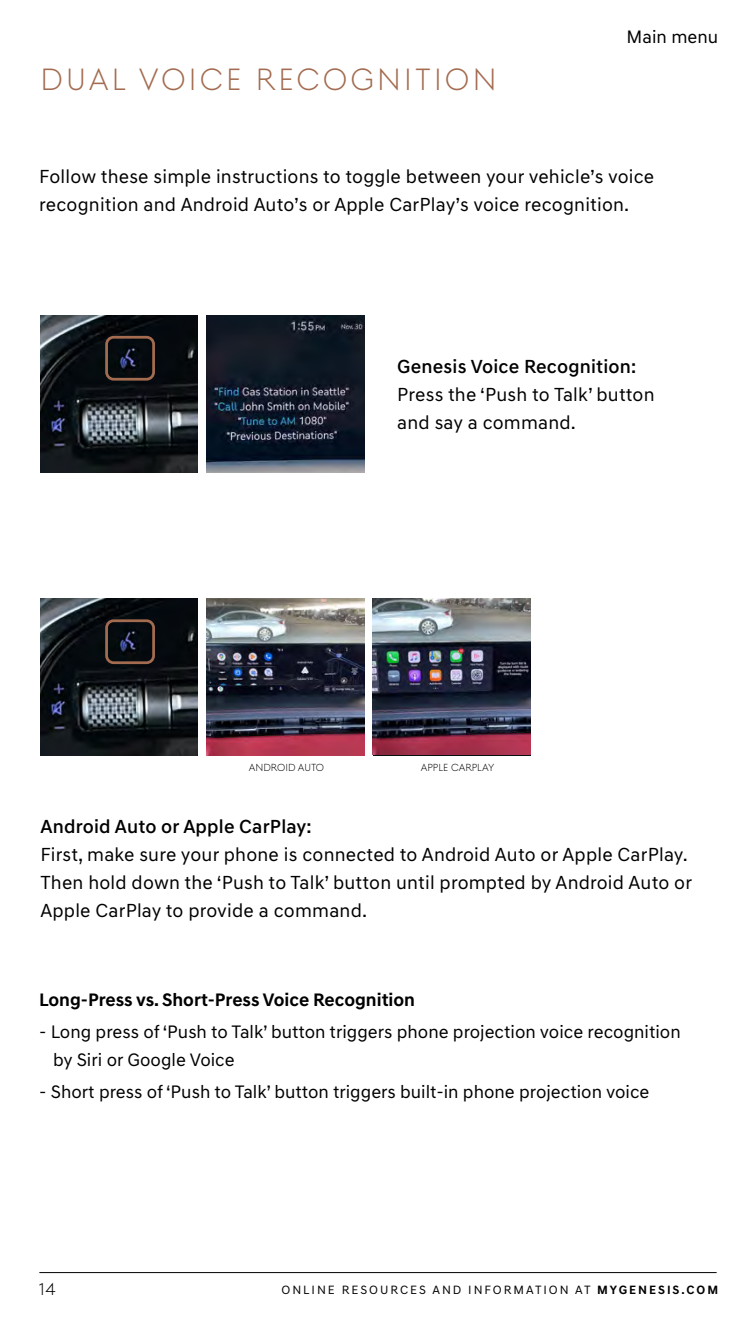
<style>
.page{position:relative;width:756px;height:1323px;background:#fff}
.page>*{position:absolute;margin:0;border:0;box-sizing:border-box;transform-origin:0 0}
.t1{font:300 31.5px "Genesis Sans Head";letter-spacing:.1em;color:#a36b4f}
.t2{font:19.25px/28px "Hyundai Sans Text";letter-spacing:.01em;color:#000}
.t3{font:500 19.25px "Hyundai Sans Text";letter-spacing:.01em;color:#000}
.t4{font:18.38px/28px "Genesis Sans Text";color:#000}
.t5{font:700 18.38px "Genesis Sans Text";color:#000}
.t6{font:300 17.5px "Genesis Sans Head";color:#000}
.t7{font:12.25px "Genesis Sans Text";letter-spacing:.16em;color:#000}
.t8{font:300 10.5px "Genesis Sans Head";color:#000}
.s1{font-weight:700}
</style>
<div class="page">
<hr style="left:40px;top:1272px;width:676px;height:1px;background:#000">
<img style="left:40px;top:315px;width:158px;height:157px">
<div style="left:105px;top:336px;width:50px;height:45px;border:3px solid #a36b4f;border-radius:7px"></div>
<img style="left:40px;top:598px;width:158px;height:158px">
<div style="left:105px;top:619px;width:50px;height:45px;border:3px solid #a36b4f;border-radius:7px"></div>
<img style="left:207px;top:598px;width:157px;height:158px">
<img style="left:373px;top:598px;width:157px;height:157px">
<img style="left:207px;top:315px;width:157px;height:157px">
<h1 class="t1" style="left:40px;top:62px;width:458px">DUAL VOICE RECOGNITION</h1>
<p class="t4" style="left:627px;top:23px;width:93px">Main menu</p>
<p class="t2" style="left:39px;top:162px;width:617px">Follow these simple instructions to toggle between your vehicle’s voice recognition and Android Auto’s or Apple CarPlay’s voice recognition.</p>
<p class="t3" style="left:397px;top:355px;width:241px">Genesis Voice Recognition:</p>
<p class="t2" style="left:397px;top:380px;width:259px">Press the ‘Push to Talk’ button and say a command.</p>
<p class="t8" style="left:249px;top:761px;width:15px">ANDROID</p>
<p class="t8" style="left:298px;top:761px;width:12px">AUTO</p>
<p class="t8" style="left:421px;top:761px;width:13px">APPLE</p>
<p class="t8" style="left:451px;top:761px;width:45px">CARPLAY</p>
<p class="t3" style="left:40px;top:815px;width:273px">Android Auto or Apple CarPlay:</p>
<p class="t2" style="left:40px;top:841px;width:653px">First, make sure your phone is connected to Android Auto or Apple CarPlay.<br>Then hold down the ‘Push to Talk’ button until prompted by Android Auto or<br>Apple CarPlay to provide a command.</p>
<p class="t5" style="left:39px;top:988px;width:378px">Long-Press vs. Short-Press Voice Recognition</p>
<p class="t4" style="left:53px;top:1018px;width:629px;text-indent:-14px">- Long press of ‘Push to Talk’ button triggers phone projection voice recognition by Siri or Google Voice</p>
<p class="t4" style="left:39px;top:1078px;width:612px">- Short press of ‘Push to Talk’ button triggers built-in phone projection voice</p>
<p class="t6" style="left:39px;top:1279px;width:18px">14</p>
<p class="t7" style="left:282px;top:1282px;width:438px">ONLINE RESOURCES AND INFORMATION AT <span class="s1">MYGENESIS.COM</span></p>
</div>
